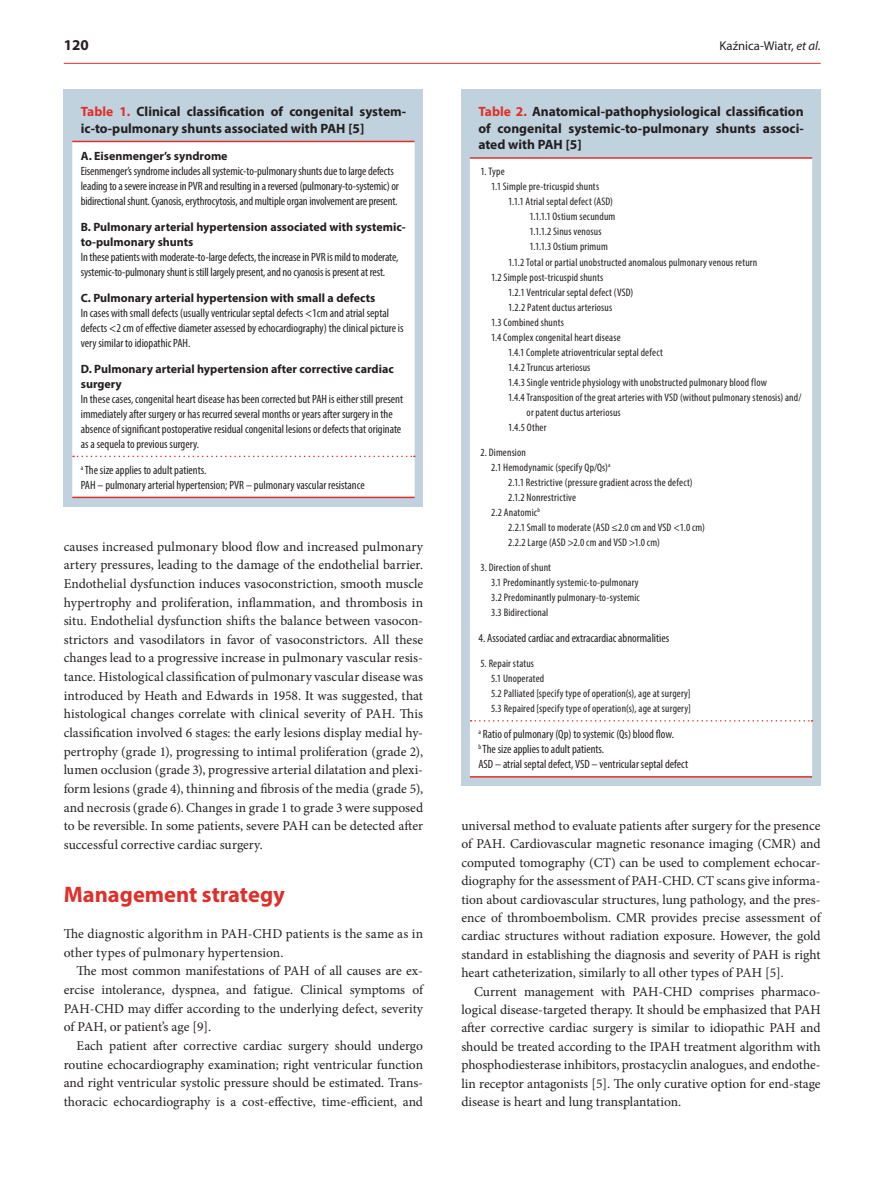
<style>
.page{position:relative;width:893px;height:1191px;background:#fff}
.page>*{position:absolute;margin:0;border:0;box-sizing:border-box;transform-origin:0 0}
.t1{font:700 22.5px "Myriad Pro";color:#e02f2b}
.t2{font:700 15px "Myriad Pro";color:#231f20}
.t3{font:13.5px/18.6px "Minion Pro";color:#231f20;text-align:justify}
.t4{font:700 13.5px/16.5px "Myriad Pro";color:#231f20}
.t5{font:12.75px "Myriad Pro";color:#231f20}
.t6{font:condensed 12px/15px "Myriad Pro";color:#231f20}
.t7{font:700 12px/15px "Myriad Pro";color:#231f20}
.t8{font:condensed 10.95px/15px "Myriad Pro";letter-spacing:.015em;color:#231f20}
.s1{font-style:italic}
.s2{color:#e02f2b}
</style>
<div class="page">
<hr style="left:64px;top:63px;width:757px;height:1px;background:#e02f2b">
<div style="left:64px;top:89px;width:359px;height:417px;background:#c0d2dd"></div>
<div style="left:72px;top:142px;width:343px;height:354px;background:#fff"></div>
<hr style="left:72px;top:141px;width:343px;height:1px;background:#e02f2b">
<svg style="left:73px;top:455px;width:342px;height:2px"></svg>
<hr style="left:72px;top:496px;width:343px;height:2px;background:#e02f2b">
<div style="left:461px;top:89px;width:360px;height:697px;background:#c0d2dd"></div>
<div style="left:470px;top:159px;width:342px;height:617px;background:#fff"></div>
<hr style="left:470px;top:157px;width:342px;height:2px;background:#e02f2b">
<svg style="left:471px;top:720px;width:341px;height:1px"></svg>
<hr style="left:470px;top:776px;width:342px;height:1px;background:#e02f2b">
<p class="t2" style="left:64px;top:35px;width:26px">120</p>
<p class="t5" style="left:719px;top:38px;width:103px">Kaźnica-Wiatr, <span class="s1">et al.</span></p>
<p class="t4" style="left:81px;top:103px;width:327px"><span class="s2">Table 1.</span> Clinical classification of congenital system‑ ic‑to‑pulmonary shunts associated with PAH [5]</p>
<p class="t7" style="left:81px;top:148px;width:148px">A. Eisenmenger’s syndrome</p>
<p class="t6" style="left:81px;top:163px;width:320px">Eisenmenger’s syndrome includes all systemic-to-pulmonary shunts due to large defects leading to a severe increase in PVR and resulting in a reversed (pulmonary-to-systemic) or bidirectional shunt. Cyanosis, erythrocytosis, and multiple organ involvement are present.</p>
<p class="t7" style="left:81px;top:219px;width:326px">B. Pulmonary arterial hypertension associated with systemic&shy;to-pulmonary shunts</p>
<p class="t6" style="left:81px;top:249px;width:319px">In these patients with moderate-to-large defects, the increase in PVR is mild to moderate, systemic-to-pulmonary shunt is still largely present, and no cyanosis is present at rest.</p>
<p class="t7" style="left:81px;top:290px;width:296px">C. Pulmonary arterial hypertension with small a defects</p>
<p class="t6" style="left:81px;top:305px;width:324px">In cases with small defects (usually ventricular septal defects &lt;1cm and atrial septal defects &lt;2 cm of effective diameter assessed by echocardiography) the clinical picture is very similar to idiopathic PAH.</p>
<p class="t7" style="left:81px;top:361px;width:314px">D. Pulmonary arterial hypertension after corrective cardiac surgery</p>
<p class="t6" style="left:81px;top:391px;width:324px">In these cases, congenital heart disease has been corrected but PAH is either still present immediately after surgery or has recurred several months or years after surgery in the absence of significant postoperative residual congenital lesions or defects that originate as a sequela to previous surgery.</p>
<p class="t6" style="left:81px;top:462px;width:285px"><sup>a</sup> The size applies to adult patients.<br>PAH – pulmonary arterial hypertension; PVR – pulmonary vascular resistance</p>
<p class="t3" style="left:64px;top:537px;width:361px">causes increased pulmonary blood flow and increased pulmonary artery pressures, leading to the damage of the endothelial barrier.<br>Endothelial dysfunction induces vasoconstriction, smooth muscle hypertrophy and proliferation, inflammation, and thrombosis in situ. Endothelial dysfunction shifts the balance between vasocon&shy;strictors and vasodilators in favor of vasoconstrictors. All these changes lead to a progressive increase in pulmonary vascular resis&shy;tance. Histological classification of pulmonary vascular disease was introduced by Heath and Edwards in 1958. It was suggested, that histological changes correlate with clinical severity of PAH. This classification involved 6 stages: the early lesions display medial hy&shy;pertrophy (grade 1), progressing to intimal proliferation (grade 2), lumen occlusion (grade 3), progressive arterial dilatation and plexi&shy;form lesions (grade 4), thinning and fibrosis of the media (grade 5), and necrosis (grade 6). Changes in grade 1 to grade 3 were supposed to be reversible. In some patients, severe PAH can be detected after successful corrective cardiac surgery.</p>
<h1 class="t1" style="left:64px;top:880px;width:223px">Management strategy</h1>
<p class="t3" style="left:64px;top:924px;width:361px">The diagnostic algorithm in PAH‑CHD patients is the same as in other types of pulmonary hypertension.</p>
<p class="t3" style="left:64px;top:961px;width:361px;text-indent:13px">The most common manifestations of PAH of all causes are ex&shy;ercise intolerance, dyspnea, and fatigue. Clinical symptoms of PAH‑CHD may differ according to the underlying defect, severity of PAH, or patient’s age [9].</p>
<p class="t3" style="left:64px;top:1036px;width:361px;text-indent:13px">Each patient after corrective cardiac surgery should undergo routine echocardiography examination; right ventricular function and right ventricular systolic pressure should be estimated. Trans&shy;thoracic echocardiography is a cost‑effective, time‑efficient, and</p>
<p class="t4" style="left:478px;top:103px;width:327px;text-align:justify"><span class="s2">Table 2.</span> Anatomical‑pathophysiological classification of congenital systemic‑to‑pulmonary shunts associ‑ ated with PAH [5]</p>
<p class="t8" style="left:480px;top:164px;width:26px">1. Type</p>
<p class="t8" style="left:491px;top:179px;width:110px">1.1 Simple pre-tricuspid shunts</p>
<p class="t8" style="left:508px;top:194px;width:106px">1.1.1 Atrial septal defect (ASD)</p>
<p class="t8" style="left:529px;top:209px;width:87px">1.1.1.1 Ostium secundum</p>
<p class="t8" style="left:529px;top:224px;width:74px">1.1.1.2 Sinus venosus</p>
<p class="t8" style="left:529px;top:239px;width:80px">1.1.1.3 Ostium primum</p>
<p class="t8" style="left:508px;top:254px;width:251px">1.1.2 Total or partial unobstructed anomalous pulmonary venous return</p>
<p class="t8" style="left:491px;top:269px;width:114px">1.2 Simple post-tricuspid shunts</p>
<p class="t8" style="left:508px;top:284px;width:127px">1.2.1 Ventricular septal defect (VSD)</p>
<p class="t8" style="left:508px;top:299px;width:106px">1.2.2 Patent ductus arteriosus</p>
<p class="t8" style="left:491px;top:314px;width:74px">1.3 Combined shunts</p>
<p class="t8" style="left:491px;top:329px;width:131px">1.4 Complex congenital heart disease</p>
<p class="t8" style="left:508px;top:344px;width:156px">1.4.1 Complete atrioventricular septal defect</p>
<p class="t8" style="left:508px;top:359px;width:84px">1.4.2 Truncus arteriosus</p>
<p class="t8" style="left:508px;top:374px;width:260px">1.4.3 Single ventricle physiology with unobstructed pulmonary blood flow</p>
<p class="t8" style="left:508px;top:389px;width:295px">1.4.4 Transposition of the great arteries with VSD (without pulmonary stenosis) and/</p>
<p class="t8" style="left:527px;top:404px;width:96px">or patent ductus arteriosus</p>
<p class="t8" style="left:508px;top:419px;width:40px">1.4.5 Other</p>
<p class="t8" style="left:480px;top:444px;width:47px">2. Dimension</p>
<p class="t8" style="left:491px;top:459px;width:121px">2.1 Hemodynamic (specify Qp/Qs)<sup>a</sup></p>
<p class="t8" style="left:508px;top:474px;width:186px">2.1.1 Restrictive (pressure gradient across the defect)</p>
<p class="t8" style="left:508px;top:489px;width:69px">2.1.2 Nonrestrictive</p>
<p class="t8" style="left:491px;top:504px;width:50px">2.2 Anatomic<sup>b</sup></p>
<p class="t8" style="left:508px;top:519px;width:198px">2.2.1 Small to moderate (ASD ≤2.0 cm and VSD &lt;1.0 cm)</p>
<p class="t8" style="left:508px;top:534px;width:153px">2.2.2 Large (ASD &gt;2.0 cm and VSD &gt;1.0 cm)</p>
<p class="t8" style="left:491px;top:560px;width:150px;text-indent:-11px">3. Direction of shunt<br>3.1 Predominantly systemic-to-pulmonary<br>3.2 Predominantly pulmonary-to-systemic<br>3.3 Bidirectional</p>
<p class="t6" style="left:478px;top:630px;width:192px">4. Associated cardiac and extracardiac abnormalities</p>
<p class="t8" style="left:491px;top:656px;width:201px;text-indent:-11px">5. Repair status<br>5.1 Unoperated<br>5.2 Palliated [specify type of operation(s), age at surgery] 5.3 Repaired [specify type of operation(s), age at surgery]</p>
<p class="t6" style="left:478px;top:726px;width:211px"><sup>a</sup> Ratio of pulmonary (Qp) to systemic (Qs) blood flow.<br><sup>b</sup> The size applies to adult patients.<br>ASD – atrial septal defect, VSD – ventricular septal defect</p>
<p class="t3" style="left:461px;top:816px;width:361px">universal method to evaluate patients after surgery for the presence of PAH. Cardiovascular magnetic resonance imaging (CMR) and computed tomography (CT) can be used to complement echocar&shy;diography for the assessment of PAH‑CHD. CT scans give informa&shy;tion about cardiovascular structures, lung pathology, and the pres&shy;ence of thromboembolism. CMR provides precise assessment of cardiac structures without radiation exposure. However, the gold standard in establishing the diagnosis and severity of PAH is right heart catheterization, similarly to all other types of PAH [5].</p>
<p class="t3" style="left:461px;top:982px;width:361px;text-indent:13px">Current management with PAH‑CHD comprises pharmaco&shy;logical disease‑targeted therapy. It should be emphasized that PAH after corrective cardiac surgery is similar to idiopathic PAH and should be treated according to the IPAH treatment algorithm with phosphodiesterase inhibitors, prostacyclin analogues, and endothe&shy;lin receptor antagonists [5]. The only curative option for end‑stage disease is heart and lung transplantation.</p>
</div>
